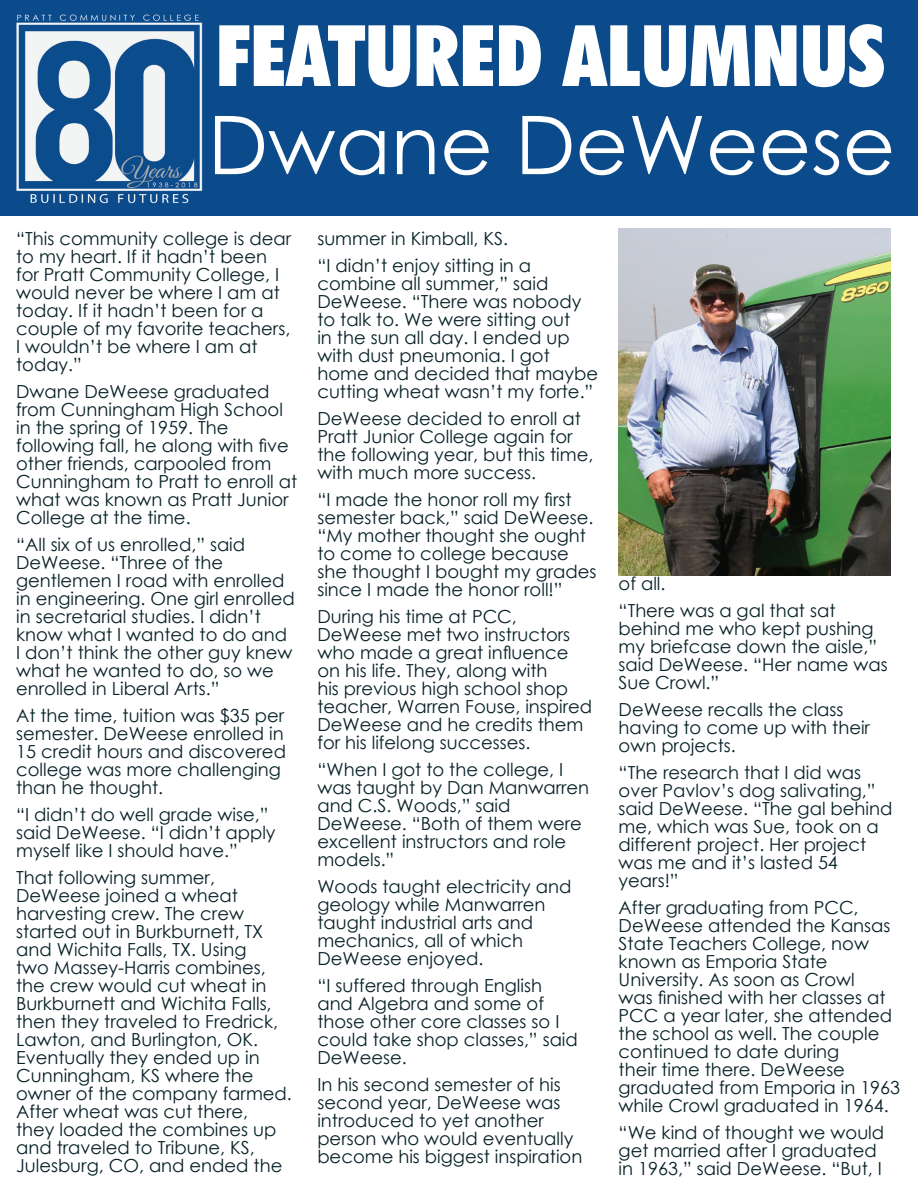
<style>
.page{position:relative;width:918px;height:1188px;background:#fff}
.page>*{position:absolute;margin:0;border:0;box-sizing:border-box;transform-origin:0 0}
.t1{font:900 condensed 85.05px "Futura BT";color:#fff}
.t2{font:81px "Century Gothic";color:#fff}
.t3{font:18px/18px "Century Gothic";color:#072127}
</style>
<div class="page">
<div style="left:0;top:0;width:918px;height:216px;background:#0c4b8b"></div>
<img style="left:16px;top:14px;width:187px;height:190px">
<img style="left:619px;top:228px;width:272px;height:347px">
<h1 class="t1" style="left:216px;top:4px;width:670px">FEATURED ALUMNUS</h1>
<h2 class="t2" style="left:208px;top:88px;width:689px">Dwane DeWeese</h2>
<p class="t3" style="left:16px;top:229px;width:277px">“This community college is dear to my heart. If it hadn’t been for Pratt Community College, I would never be where I am at today. If it hadn’t been for a couple of my favorite teachers,<br>I wouldn’t be where I am at today.”</p>
<p class="t3" style="left:16px;top:382px;width:283px">Dwane DeWeese graduated from Cunningham High School in the spring of 1959. The following fall, he along with five other friends, carpooled from<br>Cunningham to Pratt to enroll at what was known as Pratt Junior<br>College at the time.</p>
<p class="t3" style="left:16px;top:535px;width:280px">“All six of us enrolled,” said<br>DeWeese. “Three of the gentlemen I road with enrolled in engineering. One girl enrolled in secretarial studies. I didn’t know what I wanted to do and<br>I don’t think the other guy knew what he wanted to do, so we enrolled in Liberal Arts.”</p>
<p class="t3" style="left:16px;top:706px;width:271px">At the time, tuition was $35 per semester. DeWeese enrolled in<br>15 credit hours and discovered college was more challenging than he thought.</p>
<p class="t3" style="left:16px;top:805px;width:261px">“I didn’t do well grade wise,” said DeWeese. “I didn’t apply myself like I should have.”</p>
<p class="t3" style="left:16px;top:868px;width:277px">That following summer,<br>DeWeese joined a wheat harvesting crew. The crew started out in Burkburnett, TX and Wichita Falls, TX. Using<br>two Massey-Harris combines, the crew would cut wheat in<br>Burkburnett and Wichita Falls, then they traveled to Fredrick,<br>Lawton, and Burlington, OK.<br>Eventually they ended up in<br>Cunningham, KS where the owner of the company farmed.<br>After wheat was cut there,<br>they loaded the combines up and traveled to Tribune, KS,<br>Julesburg, CO, and ended the</p>
<p class="t3" style="left:317px;top:224px;width:215px;line-height:27px">summer in Kimball, KS.<br>“I didn’t enjoy sitting in a</p>
<p class="t3" style="left:317px;top:274px;width:282px">combine all summer,” said<br>DeWeese. “There was nobody to talk to. We were sitting out<br>in the sun all day. I ended up with dust pneumonia. I got home and decided that maybe cutting wheat wasn’t my forte.”</p>
<p class="t3" style="left:317px;top:409px;width:278px">DeWeese decided to enroll at<br>Pratt Junior College again for the following year, but this time, with much more success.</p>
<p class="t3" style="left:317px;top:490px;width:281px">“I made the honor roll my first semester back,” said DeWeese. “My mother thought she ought to come to college because she thought I bought my grades since I made the honor roll!”</p>
<p class="t3" style="left:317px;top:607px;width:276px">During his time at PCC,<br>DeWeese met two instructors who made a great influence on his life. They, along with<br>his previous high school shop teacher, Warren Fouse, inspired<br>DeWeese and he credits them for his lifelong successes.</p>
<p class="t3" style="left:317px;top:760px;width:273px">“When I got to the college, I was taught by Dan Manwarren and C.S. Woods,” said<br>DeWeese. “Both of them were excellent instructors and role models.”</p>
<p class="t3" style="left:317px;top:877px;width:256px">Woods taught electricity and geology while Manwarren taught industrial arts and mechanics, all of which<br>DeWeese enjoyed.</p>
<p class="t3" style="left:317px;top:976px;width:262px">“I suffered through English and Algebra and some of those other core classes so I could take shop classes,” said<br>DeWeese.</p>
<p class="t3" style="left:317px;top:1075px;width:267px">In his second semester of his second year, DeWeese was introduced to yet another person who would eventually become his biggest inspiration</p>
<p class="t3" style="left:619px;top:569px;width:218px;line-height:27px">of all.<br>“There was a gal that sat</p>
<p class="t3" style="left:619px;top:619px;width:271px">behind me who kept pushing my briefcase down the aisle,” said DeWeese. “Her name was<br>Sue Crowl.”</p>
<p class="t3" style="left:619px;top:700px;width:253px">DeWeese recalls the class having to come up with their own projects.</p>
<p class="t3" style="left:619px;top:763px;width:275px">“The research that I did was over Pavlov’s dog salivating,” said DeWeese. “The gal behind me, which was Sue, took on a different project. Her project was me and it’s lasted 54 years!”</p>
<p class="t3" style="left:619px;top:898px;width:283px">After graduating from PCC,<br>DeWeese attended the Kansas<br>State Teachers College, now known as Emporia State<br>University. As soon as Crowl<br>was finished with her classes at<br>PCC a year later, she attended the school as well. The couple continued to date during<br>their time there. DeWeese graduated from Emporia in 1963 while Crowl graduated in 1964.</p>
<p class="t3" style="left:619px;top:1123px;width:267px">“We kind of thought we would get married after I graduated in 1963,” said DeWeese. “But, I</p>
</div>
